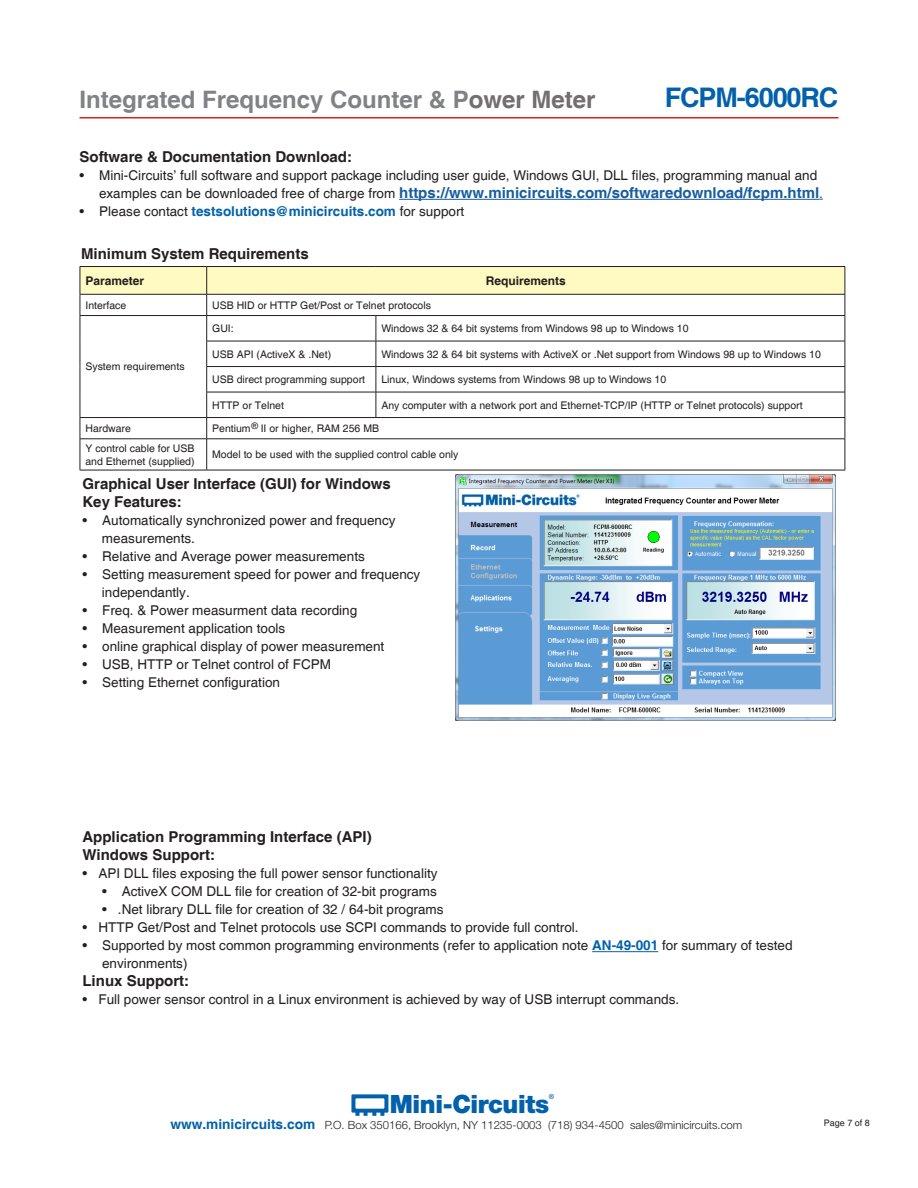
<style>
.page{position:relative;width:918px;height:1188px;background:#fff}
.page>*{position:absolute;margin:0;border:0;box-sizing:border-box;transform-origin:0 0}
.t1{font:700 27px "Helvetica";letter-spacing:-.04em;color:#0261aa}
.t2{font:900 25.2px "Helvetica Neue";letter-spacing:-.015em;color:#0261aa}
.t3{font:700 24px "Helvetica";color:#808285}
.SECTIONS-HEAD{font:700 15px "Helvetica";color:#231f20}
.t4{font:700 15px "Helvetica";color:#175d9e}
.t5{font:13.5px/18px "Helvetica";color:#231f20}
.t6{font:700 13.5px "Helvetica";color:#0261aa}
.SECTIONS-HEAD-2{font:700 12px "Helvetica";color:#231f20}
.t7{font:300 11.25px "Helvetica Neue";color:#231f20}
.t8{font:10.5px/12.6px "Helvetica";color:#231f20}
.t9{font:9px "Helvetica";color:#231f20}
.t10{font:500 7.05px "Helvetica Neue";color:#0261aa}
.s1{color:#736f71}
.s2{font-weight:400;font-size:13.5px;color:#231f20}
.s3{font-weight:400;font-size:13.5px}
.s4{font-weight:400;color:#231f20}
.s5{font-weight:700;color:#0061a9}
.s6{font-family:"Helvetica";font-weight:700;font-size:13.8px;color:#0261aa}
</style>
<div class="page">
<svg style="left:351px;top:1094px;width:37px;height:22px"></svg>
<hr style="left:80px;top:117px;width:758px;height:1px;background:#d1232a">
<hr style="left:80px;top:266px;width:127px;height:1px;background:#231f20">
<hr style="left:207px;top:266px;width:169px;height:1px;background:#231f20">
<hr style="left:376px;top:266px;width:469px;height:1px;background:#231f20">
<hr style="left:80px;top:439px;width:1px;height:31px;background:#231f20">
<hr style="left:206px;top:439px;width:1px;height:31px;background:#231f20">
<svg style="left:80px;top:267px;width:766px;height:172px"></svg>
<hr style="left:845px;top:439px;width:1px;height:31px;background:#231f20">
<hr style="left:207px;top:341px;width:169px;height:1px;background:#231f20">
<hr style="left:207px;top:366px;width:169px;height:1px;background:#231f20">
<hr style="left:207px;top:392px;width:169px;height:1px;background:#231f20">
<hr style="left:207px;top:417px;width:169px;height:1px;background:#231f20">
<hr style="left:376px;top:417px;width:469px;height:1px;background:#231f20">
<hr style="left:80px;top:439px;width:127px;height:1px;background:#231f20">
<hr style="left:80px;top:470px;width:127px;height:1px;background:#231f20">
<hr style="left:207px;top:439px;width:169px;height:1px;background:#231f20">
<hr style="left:376px;top:439px;width:469px;height:1px;background:#231f20">
<hr style="left:207px;top:470px;width:169px;height:1px;background:#231f20">
<hr style="left:376px;top:470px;width:469px;height:1px;background:#231f20">
<img style="left:455px;top:474px;width:381px;height:246px">
<hr style="left:399px;top:199px;width:420px;height:1px;background:#175d9e">
<hr style="left:592px;top:951px;width:66px;height:1px;background:#0061a9">
<h3 class="t3" style="left:80px;top:85px;width:518px">Integrated Frequency Counter &amp; P<span class="s1">ower Meter</span></h3>
<h1 class="t1" style="left:665px;top:81px;width:175px">FCPM-6000RC</h1>
<p class="SECTIONS-HEAD" style="left:80px;top:147px;width:274px">Software &amp; Documentation Download:</p>
<p class="t5" style="left:80px;top:167px;width:739px">• Mini-Circuits’ full software and support package including user guide, Windows GUI, DLL files, programming manual and</p>
<p class="t4" style="left:99px;top:183px;width:725px"><span class="s2">examples can be downloaded free of charge from</span> https://www.minicircuits.com/softwaredownload/fcpm.html<span class="s3">.</span></p>
<p class="t6" style="left:80px;top:203px;width:386px"><span class="s4">• Please contact</span> testsolutions@minicircuits.com <span class="s4">for support</span></p>
<p class="SECTIONS-HEAD" style="left:81px;top:245px;width:229px">Minimum System Requirements</p>
<p class="SECTIONS-HEAD-2" style="left:85px;top:273px;width:60px">Parameter</p>
<p class="SECTIONS-HEAD-2" style="left:486px;top:273px;width:82px">Requirements</p>
<p class="t8" style="left:85px;top:299px;width:42px">Interface</p>
<p class="t8" style="left:212px;top:299px;width:220px">USB HID or HTTP Get/Post or Telnet protocols</p>
<p class="t8" style="left:85px;top:361px;width:101px">System requirements</p>
<p class="t8" style="left:212px;top:323px;width:23px">GUI:</p>
<p class="t8" style="left:381px;top:323px;width:309px">Windows 32 &amp; 64 bit systems from Windows 98 up to Windows 10</p>
<p class="t8" style="left:212px;top:348px;width:121px">USB API (ActiveX &amp; .Net)</p>
<p class="t8" style="left:381px;top:348px;width:441px">Windows 32 &amp; 64 bit systems with ActiveX or .Net support from Windows 98 up to Windows 10</p>
<p class="t8" style="left:212px;top:374px;width:154px">USB direct programming support</p>
<p class="t8" style="left:381px;top:374px;width:286px">Linux, Windows systems from Windows 98 up to Windows 10</p>
<p class="t8" style="left:212px;top:399px;width:73px">HTTP or Telnet</p>
<p class="t8" style="left:381px;top:399px;width:423px">Any computer with a network port and Ethernet-TCP/IP (HTTP or Telnet protocols) support</p>
<p class="t8" style="left:85px;top:422px;width:47px">Hardware</p>
<p class="t8" style="left:212px;top:422px;width:168px">Pentium<sup>®</sup> II or higher, RAM 256 MB</p>
<p class="t8" style="left:85px;top:442px;width:111px">Y control cable for USB and Ethernet (supplied)</p>
<p class="t8" style="left:212px;top:449px;width:248px">Model to be used with the supplied control cable only</p>
<p class="SECTIONS-HEAD" style="left:82px;top:475px;width:310px">Graphical User Interface (GUI) for Windows</p>
<p class="SECTIONS-HEAD" style="left:82px;top:493px;width:101px">Key Features:</p>
<p class="t5" style="left:102px;top:512px;width:295px;text-indent:-20px">• Automatically synchronized power and frequency measurements.</p>
<p class="t5" style="left:82px;top:548px;width:284px">• Relative and Average power measurements</p>
<p class="t5" style="left:102px;top:566px;width:320px;text-indent:-20px">• Setting measurement speed for power and frequency independantly.</p>
<p class="t5" style="left:82px;top:602px;width:276px">• Freq. &amp; Power measurment data recording</p>
<p class="t5" style="left:82px;top:620px;width:204px">• Measurement application tools</p>
<p class="t5" style="left:82px;top:638px;width:303px">• online graphical display of power measurement</p>
<p class="t5" style="left:82px;top:656px;width:250px">• USB, HTTP or Telnet control of FCPM</p>
<p class="t5" style="left:82px;top:674px;width:199px">• Setting Ethernet configuration</p>
<p class="SECTIONS-HEAD" style="left:82px;top:828px;width:291px">Application Programming Interface (API)</p>
<p class="SECTIONS-HEAD" style="left:82px;top:846px;width:134px">Windows Support:</p>
<p class="t5" style="left:82px;top:865px;width:357px">• API DLL files exposing the full power sensor functionality</p>
<p class="t5" style="left:102px;top:883px;width:336px">• ActiveX COM DLL file for creation of 32-bit programs</p>
<p class="t5" style="left:102px;top:901px;width:343px">• .Net library DLL file for creation of 32 / 64-bit programs</p>
<p class="t5" style="left:82px;top:919px;width:498px">• HTTP Get/Post and Telnet protocols use SCPI commands to provide full control.</p>
<p class="t5" style="left:102px;top:937px;width:692px;text-indent:-20px">• Supported by most common programming environments (refer to application note <span class="s5">AN-49-001</span> for summary of tested environments)</p>
<p class="SECTIONS-HEAD" style="left:82px;top:972px;width:108px">Linux Support:</p>
<p class="t5" style="left:82px;top:991px;width:598px">• Full power sensor control in a Linux environment is achieved by way of USB interrupt commands.</p>
<h2 class="t2" style="left:390px;top:1089px;width:161px">Mini-Circuits</h2>
<p class="t10" style="left:549px;top:1093px;width:7px">®</p>
<p class="t7" style="left:170px;top:1118px;width:574px"><span class="s6">www.minicircuits.com</span> P.O. Box 350166, Brooklyn, NY 11235-0003 (718) 934-4500 sales@minicircuits.com</p>
<p class="t9" style="left:824px;top:1117px;width:48px">Page 7 of 8</p>
</div>
